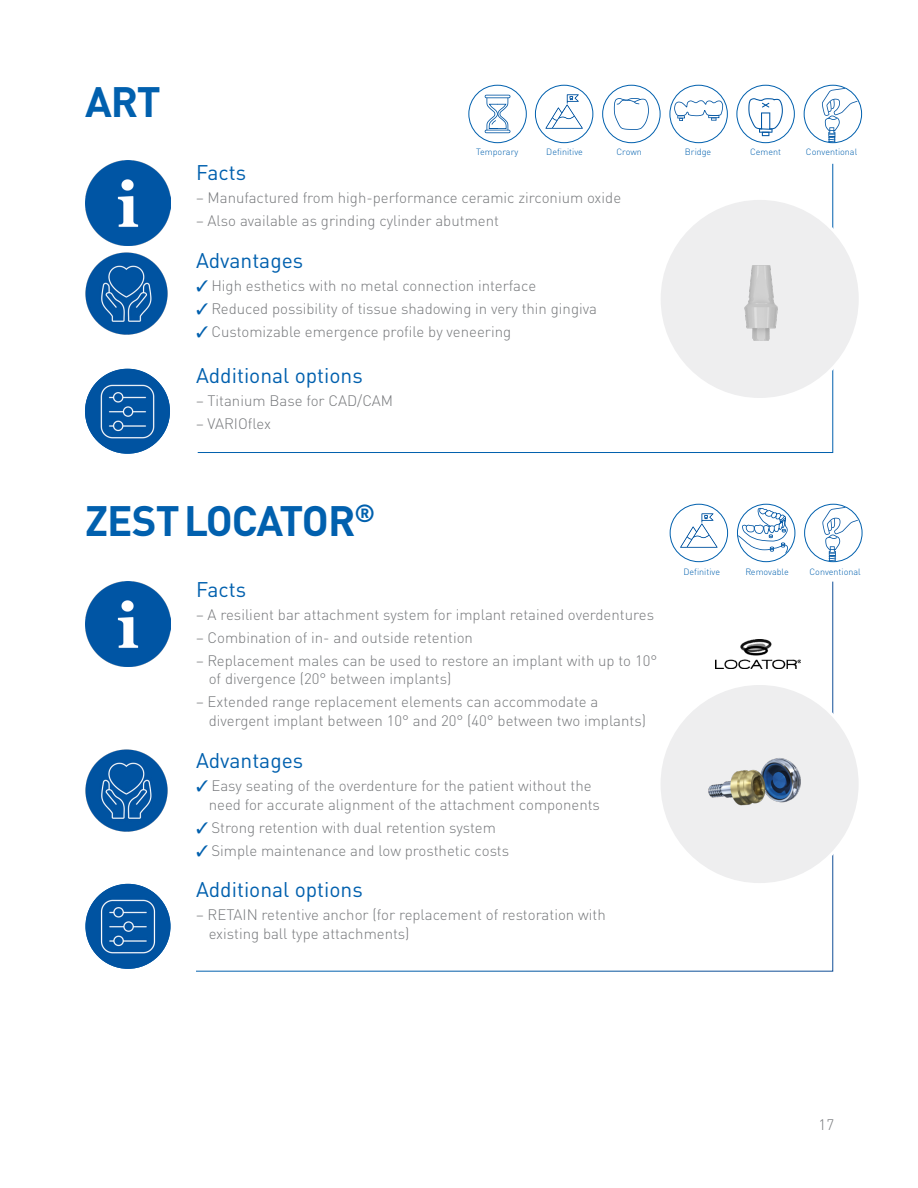
<style>
.page{position:relative;width:918px;height:1188px;background:#fff}
.page>*{position:absolute;margin:0;border:0;box-sizing:border-box;transform-origin:0 0}
.t1{font:700 42px "DIN Pro";letter-spacing:-.025em;color:#0160ae}
.t2{font:21px "DIN Pro";color:#0160ae}
.t3{font:300 15px/18.8px "DIN Pro";color:#76787b}
._05_-_Body_Text{font:300 9px "DIN Pro";color:#0160ae}
.s1{color:#0160ae}
</style>
<div class="page">
<svg style="left:196px;top:581px;width:637px;height:391px"></svg>
<svg style="left:197px;top:163px;width:636px;height:290px"></svg>
<div style="left:659px;top:198px;width:201px;height:201px;background:#eeeeef;border-radius:50%"></div>
<img style="left:85px;top:252px;width:83px;height:83px">
<img style="left:85px;top:160px;width:85px;height:85px">
<img style="left:744px;top:265px;width:34px;height:76px">
<img style="left:85px;top:749px;width:83px;height:83px">
<img style="left:85px;top:582px;width:86px;height:85px">
<div style="left:659px;top:683px;width:201px;height:202px;background:#eeeeef;border-radius:50%"></div>
<img style="left:646px;top:733px;width:185px;height:138px">
<svg style="left:603px;top:85px;width:57px;height:58px"></svg>
<div style="left:602px;top:85px;width:58px;height:58px;border:1px solid #0160ae;border-radius:50%"></div>
<svg style="left:670px;top:85px;width:57px;height:58px"></svg>
<div style="left:670px;top:85px;width:58px;height:58px;border:1px solid #0160ae;border-radius:50%"></div>
<svg style="left:469px;top:85px;width:57px;height:58px"></svg>
<div style="left:469px;top:85px;width:58px;height:58px;border:1px solid #0160ae;border-radius:50%"></div>
<svg style="left:737px;top:85px;width:57px;height:58px"></svg>
<div style="left:737px;top:85px;width:58px;height:58px;border:1px solid #0160ae;border-radius:50%"></div>
<svg style="left:804px;top:85px;width:58px;height:58px"></svg>
<div style="left:804px;top:85px;width:58px;height:58px;border:1px solid #0160ae;border-radius:50%"></div>
<svg style="left:536px;top:88px;width:56px;height:52px"></svg>
<div style="left:535px;top:85px;width:58px;height:58px;border:1px solid #0160ae;border-radius:50%"></div>
<img style="left:85px;top:369px;width:85px;height:85px;border-radius:43px">
<img style="left:85px;top:884px;width:86px;height:85px;border-radius:43px">
<svg style="left:805px;top:504px;width:57px;height:58px"></svg>
<div style="left:804px;top:504px;width:58px;height:58px;border:1px solid #0160ae;border-radius:50%"></div>
<svg style="left:671px;top:507px;width:56px;height:52px"></svg>
<div style="left:670px;top:504px;width:58px;height:58px;border:1px solid #0160ae;border-radius:50%"></div>
<svg style="left:737px;top:504px;width:58px;height:58px"></svg>
<div style="left:737px;top:504px;width:58px;height:58px;border:1px solid #0160ae;border-radius:50%"></div>
<img style="left:715px;top:639px;width:86px;height:30px">
<p class="t1" style="left:85px;top:67px;width:77px">ART</p>
<p class="_05_-_Body_Text" style="left:476px;top:144px;width:44px">Temporary</p>
<p class="_05_-_Body_Text" style="left:546px;top:144px;width:38px">Definitive</p>
<p class="_05_-_Body_Text" style="left:616px;top:144px;width:27px">Crown</p>
<p class="_05_-_Body_Text" style="left:685px;top:144px;width:28px">Bridge</p>
<p class="_05_-_Body_Text" style="left:750px;top:144px;width:33px">Cement</p>
<p class="_05_-_Body_Text" style="left:806px;top:144px;width:53px">Conventional</p>
<p class="t2" style="left:196px;top:156px;width:52px">Facts</p>
<p class="t3" style="left:196px;top:187px;width:427px">– Manufactured from high-performance ceramic zirconium oxide</p>
<p class="t3" style="left:196px;top:210px;width:304px">– Also available as grinding cylinder abutment</p>
<p class="t2" style="left:196px;top:243px;width:109px">Advantages</p>
<p class="t3" style="left:196px;top:274px;width:342px"><span class="s1">✓</span> High esthetics with no metal connection interface</p>
<p class="t3" style="left:196px;top:297px;width:403px"><span class="s1">✓</span> Reduced possibility of tissue shadowing in very thin gingiva</p>
<p class="t3" style="left:196px;top:320px;width:317px"><span class="s1">✓</span> Customizable emergence profile by veneering</p>
<p class="t2" style="left:196px;top:358px;width:168px">Additional options</p>
<p class="t3" style="left:196px;top:389px;width:199px">– Titanium Base for CAD/CAM</p>
<p class="t3" style="left:196px;top:412px;width:76px">– VARIOflex</p>
<p class="t1" style="left:85px;top:486px;width:292px">ZESTLOCATOR<sup>®</sup></p>
<p class="t2" style="left:196px;top:572px;width:52px">Facts</p>
<p class="t3" style="left:196px;top:603px;width:460px">– A resilient bar attachment system for implant retained overdentures</p>
<p class="t3" style="left:196px;top:626px;width:278px">– Combination of in- and outside retention</p>
<p class="t3" style="left:209px;top:649px;width:450px;text-indent:-13px">– Replacement males can be used to restore an implant with up to 10° of divergence (20° between implants)</p>
<p class="t3" style="left:209px;top:691px;width:439px;text-indent:-13px">– Extended range replacement elements can accommodate a divergent implant between 10° and 20° (40° between two implants)</p>
<p class="t2" style="left:196px;top:744px;width:109px">Advantages</p>
<p class="t3" style="left:209px;top:775px;width:393px;text-indent:-13px"><span class="s1">✓</span> Easy seating of the overdenture for the patient without the need for accurate alignment of the attachment components</p>
<p class="t3" style="left:196px;top:816px;width:301px"><span class="s1">✓</span> Strong retention with dual retention system</p>
<p class="t3" style="left:196px;top:839px;width:315px"><span class="s1">✓</span> Simple maintenance and low prosthetic costs</p>
<p class="t2" style="left:196px;top:873px;width:168px">Additional options</p>
<p class="t3" style="left:209px;top:904px;width:399px;text-indent:-13px">– RETAIN retentive anchor (for replacement of restoration with existing ball type attachments)</p>
<p class="_05_-_Body_Text" style="left:683px;top:565px;width:38px">Definitive</p>
<p class="_05_-_Body_Text" style="left:745px;top:565px;width:45px">Removable</p>
<p class="_05_-_Body_Text" style="left:809px;top:565px;width:53px">Conventional</p>
<p class="t3" style="left:819px;top:1114px;width:17px">17</p>
</div>
